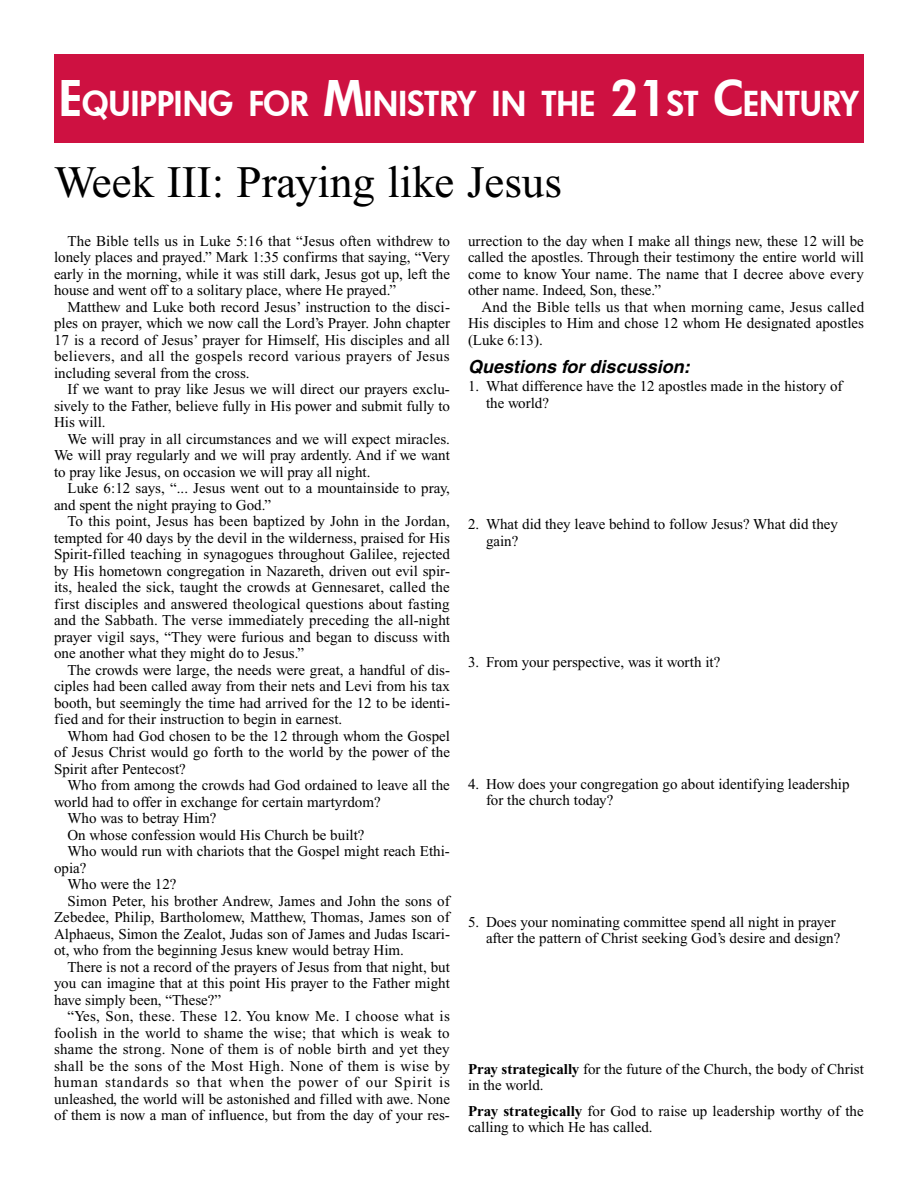
<style>
.page{position:relative;width:918px;height:1188px;background:#fff}
.page>*{position:absolute;margin:0;border:0;box-sizing:border-box;transform-origin:0 0}
.t1{font:45px "Times New Roman";color:#000}
.t2{font:800 33.6px "Futura";color:#fff}
.t3{font:italic 700 18px "Helvetica";color:#000}
.t4{font:15px/16.5px "Times New Roman";color:#000;text-align:justify}
.t5{font:15px "Times New Roman";letter-spacing:.02em;color:#000}
.t6{font:15px "Times New Roman";letter-spacing:.025em;color:#000}
.t7{font:15px "Times New Roman";letter-spacing:.055em;color:#000}
.s1{font-size:48px}
.s2{font-weight:700}
</style>
<div class="page">
<div style="left:54px;top:54px;width:810px;height:88px;background:#ce1141"></div>
<h2 class="t2" style="left:59px;top:81px;width:802px"><span class="s1">E</span>QUIPPING FOR <span class="s1">M</span>INISTRY IN THE <span class="s1">21</span>ST <span class="s1">C</span>ENTURY</h2>
<h1 class="t1" style="left:54px;top:158px;width:509px">Week III: Praying like Jesus</h1>
<p class="t4" style="left:54px;top:233px;width:398px;text-indent:14px">The Bible tells us in Luke 5:16 that “Jesus often withdrew to lonely places and prayed.” Mark 1:35 confirms that saying, “Very early in the morning, while it was still dark, Jesus got up, left the house and went off to a solitary place, where He prayed.”</p>
<p class="t4" style="left:54px;top:299px;width:398px;text-indent:13px">Matthew and Luke both record Jesus’ instruction to the disci&shy;ples on prayer, which we now call the Lord’s Prayer. John chapter 17 is a record of Jesus’ prayer for Himself, His disciples and all believers, and all the gospels record various prayers of Jesus including several from the cross.</p>
<p class="t4" style="left:54px;top:381px;width:398px;text-indent:14px">If we want to pray like Jesus we will direct our prayers exclu&shy;sively to the Father, believe fully in His power and submit fully to His will.</p>
<p class="t4" style="left:54px;top:431px;width:398px;text-indent:14px">We will pray in all circumstances and we will expect miracles.<br>We will pray regularly and we will pray ardently. And if we want to pray like Jesus, on occasion we will pray all night.</p>
<p class="t4" style="left:54px;top:480px;width:398px;text-indent:14px">Luke 6:12 says, “... Jesus went out to a mountainside to pray, and spent the night praying to God.”</p>
<p class="t4" style="left:54px;top:513px;width:398px;text-indent:14px">To this point, Jesus has been baptized by John in the Jordan, tempted for 40 days by the devil in the wilderness, praised for His Spirit-filled teaching in synagogues throughout Galilee, rejected by His hometown congregation in Nazareth, driven out evil spir&shy;its, healed the sick, taught the crowds at Gennesaret, called the first disciples and answered theological questions about fasting and the Sabbath. The verse immediately preceding the all-night prayer vigil says, “They were furious and began to discuss with one another what they might do to Jesus.”</p>
<p class="t4" style="left:54px;top:662px;width:398px;text-indent:14px">The crowds were large, the needs were great, a handful of dis&shy;ciples had been called away from their nets and Levi from his tax booth, but seemingly the time had arrived for the 12 to be identi&shy;fied and for their instruction to begin in earnest.</p>
<p class="t4" style="left:54px;top:728px;width:398px;text-indent:14px">Whom had God chosen to be the 12 through whom the Gospel of Jesus Christ would go forth to the world by the power of the Spirit after Pentecost?</p>
<p class="t4" style="left:68px;top:777px;width:384px">Who from among the crowds had God ordained to leave all the</p>
<p class="t4" style="left:54px;top:794px;width:328px">world had to offer in exchange for certain martyrdom?</p>
<p class="t4" style="left:68px;top:810px;width:151px">Who was to betray Him?</p>
<p class="t4" style="left:68px;top:827px;width:299px">On whose confession would His Church be built?</p>
<p class="t4" style="left:68px;top:843px;width:384px">Who would run with chariots that the Gospel might reach Ethi-</p>
<p class="t4" style="left:54px;top:860px;width:34px">opia?</p>
<p class="t4" style="left:68px;top:876px;width:111px">Who were the 12?</p>
<p class="t4" style="left:68px;top:893px;width:384px">Simon Peter, his brother Andrew, James and John the sons of</p>
<p class="t4" style="left:54px;top:909px;width:397px">Zebedee, Philip, Bartholomew, Matthew, Thomas, James son of</p>
<p class="t4" style="left:54px;top:926px;width:398px">Alphaeus, Simon the Zealot, Judas son of James and Judas Iscari-</p>
<p class="t4" style="left:54px;top:942px;width:352px">ot, who from the beginning Jesus knew would betray Him.</p>
<p class="t4" style="left:68px;top:959px;width:384px">There is not a record of the prayers of Jesus from that night, but</p>
<p class="t4" style="left:54px;top:975px;width:397px">you can imagine that at this point His prayer to the Father might</p>
<p class="t4" style="left:54px;top:992px;width:169px">have simply been, “These?”</p>
<p class="t5" style="left:68px;top:1008px;width:384px">“Yes, Son, these. These 12. You know Me. I choose what is</p>
<p class="t5" style="left:54px;top:1025px;width:397px">foolish in the world to shame the wise; that which is weak to</p>
<p class="t4" style="left:54px;top:1041px;width:397px">shame the strong. None of them is of noble birth and yet they</p>
<p class="t6" style="left:54px;top:1058px;width:397px">shall be the sons of the Most High. None of them is wise by</p>
<p class="t7" style="left:54px;top:1074px;width:398px">human standards so that when the power of our Spirit is</p>
<p class="t4" style="left:54px;top:1091px;width:397px">unleashed, the world will be astonished and filled with awe. None</p>
<p class="t4" style="left:54px;top:1107px;width:397px">of them is now a man of influence, but from the day of your res-</p>
<p class="t4" style="left:468px;top:233px;width:398px">urrection to the day when I make all things new, these 12 will be called the apostles. Through their testimony the entire world will come to know Your name. The name that I decree above every other name. Indeed, Son, these.”</p>
<p class="t4" style="left:468px;top:299px;width:398px;text-indent:14px">And the Bible tells us that when morning came, Jesus called His disciples to Him and chose 12 whom He designated apostles (Luke 6:13).</p>
<p class="t3" style="left:468px;top:356px;width:223px">Questions for discussion:</p>
<p class="t4" style="left:486px;top:378px;width:358px;text-indent:-18px">1. What difference have the 12 apostles made in the history of the world?</p>
<p class="t4" style="left:486px;top:516px;width:353px;text-indent:-18px">2. What did they leave behind to follow Jesus? What did they gain?</p>
<p class="t4" style="left:468px;top:654px;width:254px">3. From your perspective, was it worth it?</p>
<p class="t4" style="left:486px;top:776px;width:365px;text-indent:-18px">4. How does your congregation go about identifying leadership for the church today?</p>
<p class="t4" style="left:486px;top:914px;width:356px;text-indent:-18px">5. Does your nominating committee spend all night in prayer after the pattern of Christ seeking God’s desire and design?</p>
<p class="t4" style="left:468px;top:1061px;width:397px"><span class="s2">Pray strategically</span> for the future of the Church, the body of Christ in the world.</p>
<p class="t4" style="left:468px;top:1103px;width:397px"><span class="s2">Pray strategically</span> for God to raise up leadership worthy of the calling to which He has called.</p>
</div>
